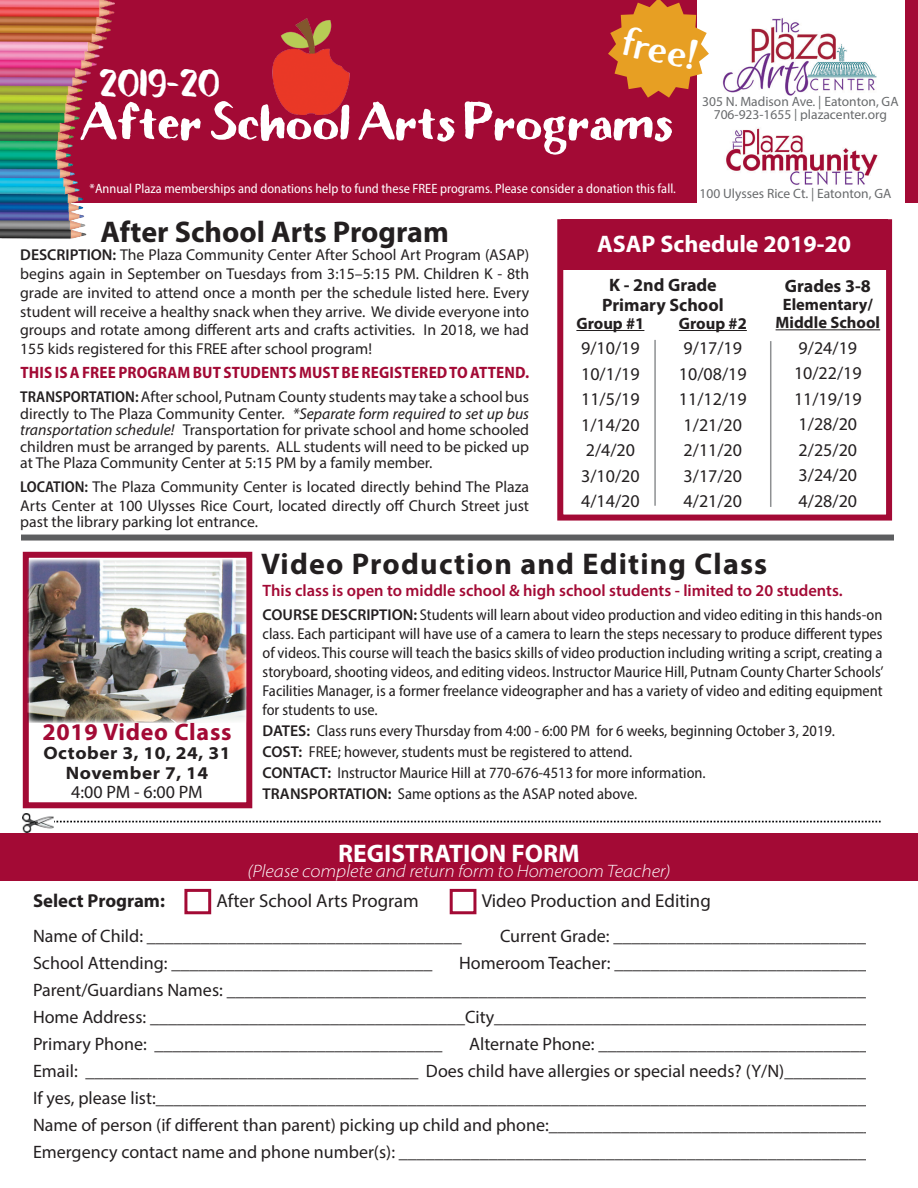
<style>
.page{position:relative;width:918px;height:1188px;background:#fff}
.page>*{position:absolute;margin:0;border:0;box-sizing:border-box;transform-origin:0 0}
.t1{font:54px "Rivina TC Brush";color:#fff}
.t2{font:42px "Rivina TC Brush";color:#fff}
.t3{font:42px "Avera Sans TC";color:#fff}
.t4{font:700 30px "Myriad Pro";letter-spacing:.035em;color:#231f20}
.t5{font:700 30px "Myriad Pro";color:#231f20}
.t6{font:700 25.5px "Myriad Pro";color:#fff}
.t7{font:700 24px "Myriad Pro";color:#fff}
.t8{font:700 24px "Myriad Pro";letter-spacing:.03em;color:#a30a35}
.t9{font:18.75px "Myriad Pro";color:#231f20}
.t10{font:700 18.75px "Myriad Pro";color:#231f20}
.t11{font:18px "Myriad Pro";color:#231f20}
.t12{font:italic 300 semi-expanded 18px "Myriad Pro";color:#fff}
.t13{font:700 18px "Myriad Pro";color:#231f20}
.t14{font:700 semi-expanded 18px "Myriad Pro";letter-spacing:.03em;color:#231f20}
.t15{font:600 16.5px "Myriad Pro";color:#a30a35}
.t16{font:700 semi-condensed 16.5px "Myriad Pro";letter-spacing:.01em;color:#a30a35}
.t17{font:700 16.5px "Myriad Pro";color:#231f20}
.t18{font:15.75px/18.8px "Myriad Pro";color:#231f20;text-align:justify}
.t19{font:semi-condensed 15.75px/18.9px "Myriad Pro";color:#231f20;text-align:justify}
.t20{font:semi-condensed 13.5px "Myriad Pro";color:#fff}
.t21{font:13.5px "Myriad Pro";color:#696b6d}
.s1{font-weight:600}
.s2{font-weight:600;font-stretch:semi-condensed}
.s3{font-style:italic}
.s4{font-weight:600;font-stretch:normal}
</style>
<div class="page">
<div style="left:23px;top:552px;width:229px;height:256px;border:6px solid #a30a35"></div>
<div style="left:557px;top:219px;width:335px;height:302px;background:#fff;border:6px solid #a30a35"></div>
<div style="left:0;top:0;width:918px;height:202px;background:#a30a35"></div>
<div style="left:0;top:833px;width:918px;height:48px;background:#a30a35"></div>
<img style="left:28px;top:560px;width:218px;height:163px">
<svg style="left:54px;top:821px;width:827px;height:1px"></svg>
<svg style="left:22px;top:814px;width:31px;height:18px"></svg>
<div style="left:184px;top:889px;width:27px;height:25px;border:3px solid #a30a35"></div>
<div style="left:450px;top:889px;width:26px;height:25px;border:3px solid #a30a35"></div>
<hr style="left:576px;top:330px;width:68px;height:1px;background:#231f20">
<hr style="left:679px;top:330px;width:68px;height:1px;background:#231f20">
<hr style="left:776px;top:329px;width:104px;height:1px;background:#231f20">
<div style="left:561px;top:219px;width:326px;height:51px;background:#a30a35"></div>
<hr style="left:654px;top:340px;width:2px;height:166px;background:#8e9092">
<hr style="left:770px;top:341px;width:1px;height:166px;background:#8e9092">
<div style="left:21px;top:535px;width:873px;height:6px;background:#5d5e60"></div>
<div style="left:697px;top:0;width:208px;height:212px;background:#fff"></div>
<img style="left:722px;top:18px;width:155px;height:78px">
<img style="left:726px;top:128px;width:152px;height:57px">
<img style="left:272px;top:18px;width:78px;height:96px">
<img style="left:0;top:0;width:115px;height:239px">
<svg style="left:608px;top:0;width:101px;height:98px"></svg>
<p class="t3" style="left:628px;top:19px;width:76px;rotate:12deg">free!</p>
<p class="t2" style="left:99px;top:60px;width:122px">2019-20</p>
<p class="t1" style="left:80px;top:92px;width:594px">After School Arts Programs</p>
<p class="t21" style="left:702px;top:93px;width:198px">305 N. Madison Ave. | Eatonton, GA</p>
<p class="t21" style="left:714px;top:106px;width:175px">706-923-1655 | plazacenter.org</p>
<p class="t20" style="left:90px;top:180px;width:588px">*Annual Plaza memberships and donations help to fund these FREE programs. Please consider a donation this fall.</p>
<p class="t21" style="left:700px;top:186px;width:193px">100 Ulysses Rice Ct. | Eatonton, GA</p>
<p class="t5" style="left:101px;top:212px;width:350px">After School Arts Program</p>
<p class="t18" style="left:20px;top:246px;width:510px"><span class="s1">DESCRIPTION:</span> The Plaza Community Center After School Art Program (ASAP) begins again in September on Tuesdays from 3:15–5:15 PM. Children K - 8th grade are invited to attend once a month per the schedule listed here. Every student will receive a healthy snack when they arrive. We divide everyone into groups and rotate among different arts and crafts activities. In 2018, we had 155 kids registered for this FREE after school program!</p>
<p class="t16" style="left:20px;top:362px;width:510px">THIS IS A FREE PROGRAM BUT STUDENTS MUST BE REGISTERED TO ATTEND.</p>
<p class="t18" style="left:20px;top:388px;width:510px;line-height:16.5px"><span class="s2">TRANSPORTATION:</span> After school, Putnam County students may take a school bus directly to The Plaza Community Center. <span class="s3">*Separate form required to set up bus transportation schedule!</span> Transportation for private school and home schooled children must be arranged by parents. ALL students will need to be picked up at The Plaza Community Center at 5:15 PM by a family member.</p>
<p class="t18" style="left:20px;top:477px;width:510px"><span class="s2">LOCATION:</span> The Plaza Community Center is located directly behind The Plaza<br>Arts Center at 100 Ulysses Rice Court, located directly off Church Street just</p>
<p class="t18" style="left:20px;top:513px;width:239px">past the library parking lot entrance.</p>
<p class="t7" style="left:597px;top:229px;width:255px">ASAP Schedule 2019-20</p>
<p class="t13" style="left:609px;top:274px;width:109px">K - 2nd Grade</p>
<p class="t13" style="left:602px;top:293px;width:123px">Primary School</p>
<p class="t17" style="left:576px;top:313px;width:70px">Group #1</p>
<p class="t11" style="left:581px;top:337px;width:60px">9/10/19</p>
<p class="t11" style="left:581px;top:363px;width:60px">10/1/19</p>
<p class="t11" style="left:581px;top:388px;width:60px">11/5/19</p>
<p class="t11" style="left:581px;top:414px;width:60px">1/14/20</p>
<p class="t11" style="left:586px;top:439px;width:51px">2/4/20</p>
<p class="t11" style="left:581px;top:465px;width:60px">3/10/20</p>
<p class="t11" style="left:581px;top:490px;width:60px">4/14/20</p>
<p class="t17" style="left:679px;top:313px;width:70px">Group #2</p>
<p class="t11" style="left:684px;top:337px;width:60px">9/17/19</p>
<p class="t11" style="left:679px;top:363px;width:69px">10/08/19</p>
<p class="t11" style="left:679px;top:388px;width:69px">11/12/19</p>
<p class="t11" style="left:684px;top:414px;width:60px">1/21/20</p>
<p class="t11" style="left:684px;top:439px;width:60px">2/11/20</p>
<p class="t11" style="left:684px;top:465px;width:60px">3/17/20</p>
<p class="t11" style="left:684px;top:490px;width:60px">4/21/20</p>
<p class="t13" style="left:785px;top:274px;width:87px">Grades 3-8</p>
<p class="t17" style="left:783px;top:294px;width:92px">Elementary/</p>
<p class="t17" style="left:776px;top:312px;width:106px">Middle School</p>
<p class="t11" style="left:799px;top:337px;width:60px">9/24/19</p>
<p class="t11" style="left:794px;top:362px;width:69px">10/22/19</p>
<p class="t11" style="left:794px;top:388px;width:69px">11/19/19</p>
<p class="t11" style="left:799px;top:413px;width:60px">1/28/20</p>
<p class="t11" style="left:799px;top:439px;width:60px">2/25/20</p>
<p class="t11" style="left:799px;top:464px;width:60px">3/24/20</p>
<p class="t11" style="left:799px;top:490px;width:60px">4/28/20</p>
<p class="t8" style="left:42px;top:716px;width:191px">2019 Video Class</p>
<p class="t14" style="left:43px;top:741px;width:189px">October 3, 10, 24, 31</p>
<p class="t14" style="left:66px;top:761px;width:144px">November 7, 14</p>
<p class="t11" style="left:71px;top:781px;width:133px">4:00 PM - 6:00 PM</p>
<p class="t4" style="left:261px;top:545px;width:508px">Video Production and Editing Class</p>
<p class="t15" style="left:263px;top:580px;width:582px">This class is open to middle school &amp; high school students - limited to 20 students.</p>
<p class="t19" style="left:263px;top:605px;width:623px"><span class="s4">COURSE DESCRIPTION:</span> Students will learn about video production and video editing in this hands-on class. Each participant will have use of a camera to learn the steps necessary to produce different types of videos. This course will teach the basics skills of video production including writing a script, creating a storyboard, shooting videos, and editing videos. Instructor Maurice Hill, Putnam County Charter Schools’ Facilities Manager, is a former freelance videographer and has a variety of video and editing equipment for students to use.</p>
<p class="t19" style="left:263px;top:721px;width:574px"><span class="s4">DATES:</span> Class runs every Thursday from 4:00 - 6:00 PM for 6 weeks, beginning October 3, 2019.</p>
<p class="t19" style="left:263px;top:742px;width:371px"><span class="s4">COST:</span> FREE; however, students must be registered to attend.</p>
<p class="t19" style="left:263px;top:763px;width:445px"><span class="s4">CONTACT:</span> Instructor Maurice Hill at 770-676-4513 for more information.</p>
<p class="t19" style="left:263px;top:784px;width:376px"><span class="s4">TRANSPORTATION:</span> Same options as the ASAP noted above.</p>
<p class="t6" style="left:338px;top:837px;width:243px">REGISTRATION FORM</p>
<p class="t12" style="left:248px;top:860px;width:424px">(Please complete and return form to Homeroom Teacher)</p>
<p class="t10" style="left:33px;top:889px;width:133px">Select Program:</p>
<p class="t9" style="left:216px;top:890px;width:204px">After School Arts Program</p>
<p class="t9" style="left:482px;top:890px;width:231px">Video Production and Editing</p>
<p class="t11" style="left:33px;top:925px;width:430px">Name of Child: ___________________________________</p>
<p class="t11" style="left:500px;top:925px;width:376px">Current Grade: _____________________________</p>
<p class="t11" style="left:33px;top:952px;width:401px">School Attending: _____________________________</p>
<p class="t11" style="left:459px;top:952px;width:418px">Homeroom Teacher: _____________________________</p>
<p class="t11" style="left:33px;top:979px;width:843px">Parent/Guardians Names: ________________________________________________________________________</p>
<p class="t11" style="left:33px;top:1006px;width:850px">Home Address: ___________________________________City___________________________________________</p>
<p class="t11" style="left:33px;top:1033px;width:411px">Primary Phone: ________________________________</p>
<p class="t11" style="left:469px;top:1033px;width:419px">Alternate Phone: ________________________________</p>
<p class="t11" style="left:33px;top:1060px;width:861px">Email: _____________________________________ Does child have allergies or special needs? (Y/N)____________</p>
<p class="t11" style="left:33px;top:1087px;width:853px">If yes, please list:_________________________________________________________________________________</p>
<p class="t11" style="left:33px;top:1114px;width:850px">Name of person (if different than parent) picking up child and phone:_____________________________________</p>
<p class="t11" style="left:33px;top:1141px;width:853px">Emergency contact name and phone number(s): ______________________________________________________</p>
</div>
